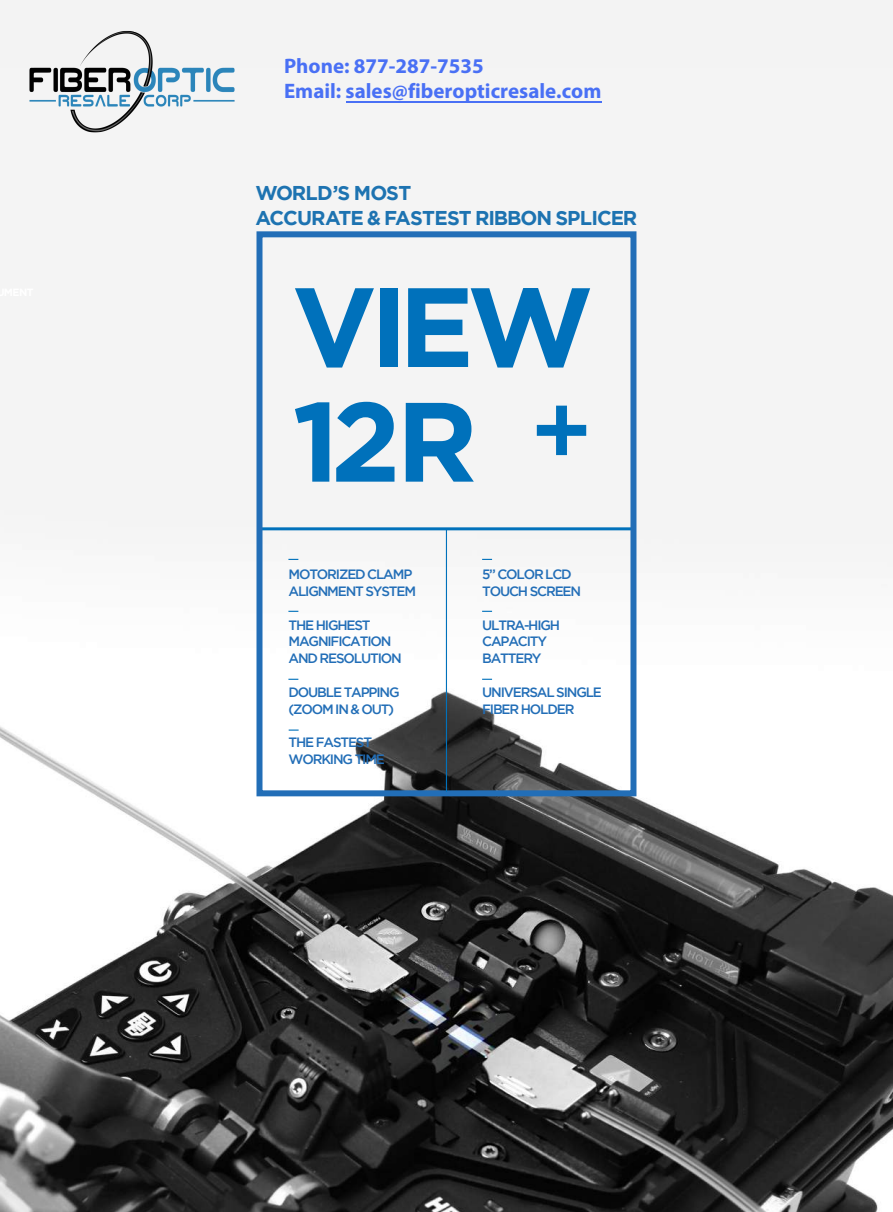
<style>
.page{position:relative;width:893px;height:1212px;background:#fff}
.page>*{position:absolute;margin:0;border:0;box-sizing:border-box;transform-origin:0 0}
.t1{font:700 112.5px/114.6px "Gotham";letter-spacing:-.06em;color:#0071bb}
.t2{font:700 21px/25.2px "Myriad Pro";color:#4970f5}
.t3{font:700 19.95px/25.2px "Gotham";letter-spacing:-.055em;color:#1d73b1}
.t4{font:500 13.5px/16.8px "Gotham";letter-spacing:-.085em;color:#226eb7}
</style>
<div class="page">
<img style="left:0;top:68px;width:893px;height:1144px">
<div style="left:0;top:0;width:893px;height:68px;background:#f3f3f3"></div>
<hr style="left:260px;top:527px;width:376px;height:3px;background:#0071bb">
<div style="left:256px;top:231px;width:380px;height:565px;border:6px solid #226eb7"></div>
<svg style="left:289px;top:729px;width:10px;height:2px"></svg>
<hr style="left:446px;top:528px;width:1px;height:264px;background:#0071bb">
<img style="left:23px;top:30px;width:218px;height:109px">
<hr style="left:346px;top:101px;width:255px;height:1px;background:#4970f5">
<h2 class="t2" style="left:284px;top:53px;width:319px">Phone: 877-287-7535<br>Email: sales@fiberopticresale.com</h2>
<h3 class="t3" style="left:256px;top:180px;width:383px">WORLD’S MOST<br>ACCURATE &amp; FASTEST RIBBON SPLICER</h3>
<h1 class="t1" style="left:292px;top:267px;width:303px">VIEW<br>12R <sup>+</sup></h1>
<p class="t4" style="left:289px;top:566px;width:129px">MOTORIZED CLAMP<br>ALIGNMENT SYSTEM</p>
<p class="t4" style="left:289px;top:616px;width:115px">THE HIGHEST<br>MAGNIFICATION<br>AND RESOLUTION</p>
<p class="t4" style="left:288px;top:683px;width:113px">DOUBLE TAPPING (ZOOM IN &amp; OUT)</p>
<p class="t4" style="left:289px;top:734px;width:98px">THE FASTEST<br>WORKING TIME</p>
<p class="t4" style="left:482px;top:566px;width:100px">5” COLOR LCD<br>TOUCH SCREEN</p>
<p class="t4" style="left:482px;top:616px;width:80px">ULTRA-HIGH<br>CAPACITY<br>BATTERY</p>
<p class="t4" style="left:482px;top:683px;width:121px">UNIVERSAL SINGLE<br>FIBER HOLDER</p>
</div>
